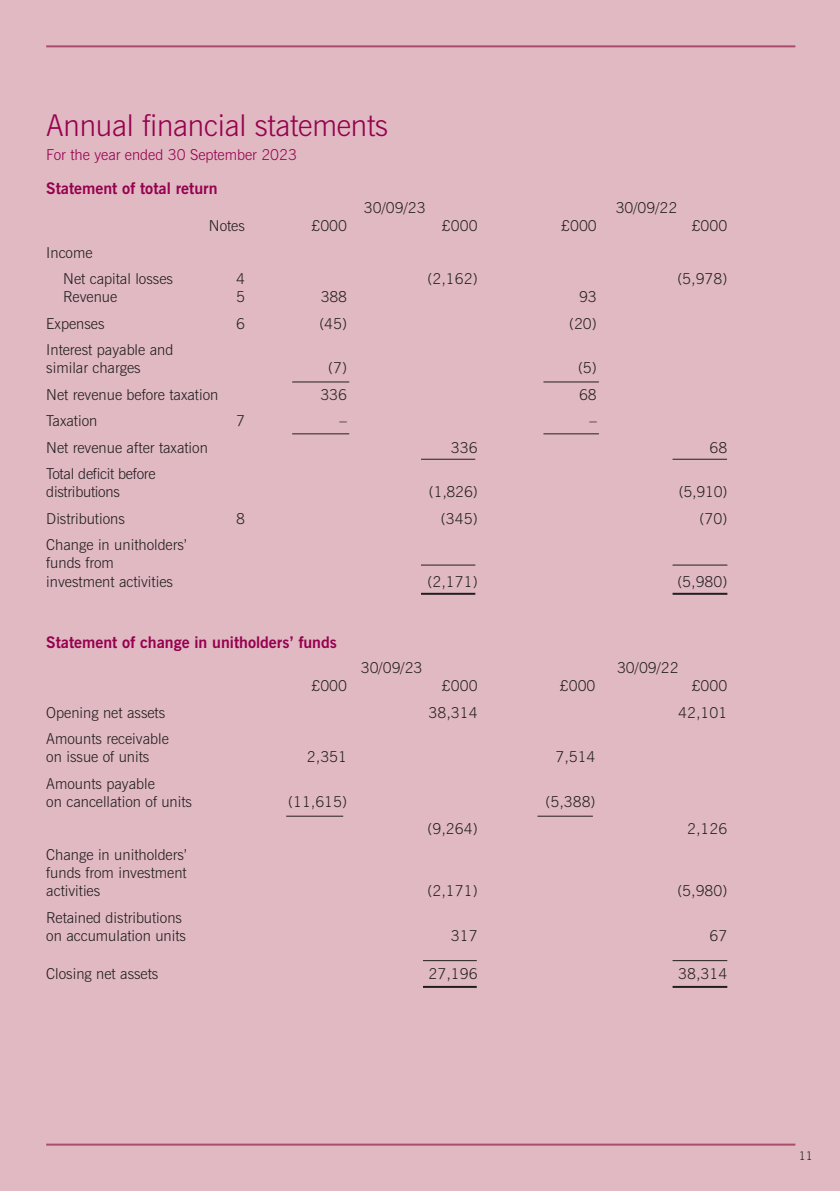
<style>
.page{position:relative;width:840px;height:1191px;background:#fff}
.page>*{position:absolute;margin:0;border:0;box-sizing:border-box;transform-origin:0 0}
.t1{font:300 30px "News Gothic BT";letter-spacing:-.01em;color:#96014e}
.t2{font:700 16px "News Gothic BT";color:#96014e}
.t3{font:300 15px/18px "News Gothic BT";color:#231f20}
.t4{font:300 15px "News Gothic BT";color:#96014e}
.t5{font:300 12px "News Gothic BT";color:#231f20}
</style>
<div class="page">
<div style="left:0;top:0;width:839px;height:1191px;background:#e0b9c3"></div>
<hr style="left:46px;top:45px;width:748px;height:2px;background:#ab4b6d">
<hr style="left:46px;top:1143px;width:748px;height:2px;background:#ab4b6d">
<hr style="left:672px;top:564px;width:55px;height:1px;background:#231f20">
<hr style="left:543px;top:381px;width:55px;height:1px;background:#231f20">
<hr style="left:292px;top:381px;width:57px;height:1px;background:#231f20">
<hr style="left:543px;top:433px;width:55px;height:1px;background:#231f20">
<hr style="left:292px;top:433px;width:57px;height:1px;background:#231f20">
<hr style="left:672px;top:459px;width:54px;height:1px;background:#231f20">
<hr style="left:421px;top:459px;width:54px;height:1px;background:#231f20">
<hr style="left:537px;top:815px;width:55px;height:1px;background:#231f20">
<hr style="left:286px;top:815px;width:57px;height:1px;background:#231f20">
<hr style="left:672px;top:593px;width:55px;height:2px;background:#231f20">
<hr style="left:421px;top:564px;width:54px;height:1px;background:#231f20">
<hr style="left:421px;top:593px;width:54px;height:2px;background:#231f20">
<hr style="left:672px;top:960px;width:55px;height:1px;background:#231f20">
<hr style="left:672px;top:986px;width:54px;height:2px;background:#231f20">
<hr style="left:423px;top:960px;width:53px;height:1px;background:#231f20">
<hr style="left:423px;top:986px;width:53px;height:2px;background:#231f20">
<h1 class="t1" style="left:46px;top:114px;width:343px">Annual financial statements</h1>
<p class="t4" style="left:46px;top:149px;width:252px">For the year ended 30 September 2023</p>
<p class="t2" style="left:46px;top:179px;width:173px">Statement of total return</p>
<p class="t3" style="left:364px;top:200px;width:63px">30/09/23</p>
<p class="t3" style="left:615px;top:200px;width:63px">30/09/22</p>
<p class="t3" style="left:209px;top:218px;width:37px">Notes</p>
<p class="t3" style="left:311px;top:218px;width:37px">£000</p>
<p class="t3" style="left:441px;top:218px;width:37px">£000</p>
<p class="t3" style="left:561px;top:218px;width:37px">£000</p>
<p class="t3" style="left:691px;top:218px;width:37px">£000</p>
<p class="t3" style="left:63px;top:240px;width:111px;line-height:26.6px;text-indent:-17px">Income<br>Net capital losses</p>
<p class="t3" style="left:236px;top:271px;width:10px">4</p>
<p class="t3" style="left:427px;top:271px;width:51px">(2,162)</p>
<p class="t3" style="left:677px;top:271px;width:51px">(5,978)</p>
<p class="t3" style="left:63px;top:289px;width:55px">Revenue</p>
<p class="t3" style="left:236px;top:289px;width:10px">5</p>
<p class="t3" style="left:320px;top:289px;width:28px">388</p>
<p class="t3" style="left:579px;top:289px;width:19px">93</p>
<p class="t3" style="left:46px;top:316px;width:60px">Expenses</p>
<p class="t3" style="left:236px;top:316px;width:10px">6</p>
<p class="t3" style="left:319px;top:316px;width:29px">(45)</p>
<p class="t3" style="left:568px;top:316px;width:29px">(20)</p>
<p class="t3" style="left:46px;top:342px;width:128px">Interest payable and similar charges</p>
<p class="t3" style="left:328px;top:360px;width:20px">(7)</p>
<p class="t3" style="left:577px;top:360px;width:20px">(5)</p>
<p class="t3" style="left:46px;top:387px;width:173px">Net revenue before taxation</p>
<p class="t3" style="left:320px;top:387px;width:28px">336</p>
<p class="t3" style="left:578px;top:387px;width:19px">68</p>
<p class="t3" style="left:46px;top:413px;width:53px">Taxation</p>
<p class="t3" style="left:236px;top:413px;width:10px">7</p>
<p class="t3" style="left:339px;top:413px;width:9px">–</p>
<p class="t3" style="left:589px;top:413px;width:9px">–</p>
<p class="t3" style="left:46px;top:440px;width:163px">Net revenue after taxation</p>
<p class="t3" style="left:450px;top:440px;width:28px">336</p>
<p class="t3" style="left:709px;top:440px;width:19px">68</p>
<p class="t3" style="left:46px;top:466px;width:111px">Total deficit before distributions</p>
<p class="t3" style="left:428px;top:484px;width:50px">(1,826)</p>
<p class="t3" style="left:678px;top:484px;width:50px">(5,910)</p>
<p class="t3" style="left:46px;top:511px;width:80px">Distributions</p>
<p class="t3" style="left:236px;top:511px;width:10px">8</p>
<p class="t3" style="left:440px;top:511px;width:38px">(345)</p>
<p class="t3" style="left:699px;top:511px;width:29px">(70)</p>
<p class="t3" style="left:46px;top:537px;width:142px">Change in unitholders’ funds from<br>investment activities</p>
<p class="t3" style="left:427px;top:573px;width:51px">(2,171)</p>
<p class="t3" style="left:677px;top:573px;width:51px">(5,980)</p>
<p class="t2" style="left:46px;top:633px;width:292px">Statement of change in unitholders’ funds</p>
<p class="t3" style="left:360px;top:660px;width:63px">30/09/23</p>
<p class="t3" style="left:616px;top:660px;width:63px">30/09/22</p>
<p class="t3" style="left:311px;top:678px;width:37px">£000</p>
<p class="t3" style="left:441px;top:678px;width:37px">£000</p>
<p class="t3" style="left:559px;top:678px;width:37px">£000</p>
<p class="t3" style="left:691px;top:678px;width:37px">£000</p>
<p class="t3" style="left:46px;top:705px;width:120px">Opening net assets</p>
<p class="t3" style="left:428px;top:705px;width:51px">38,314</p>
<p class="t3" style="left:678px;top:705px;width:51px">42,101</p>
<p class="t3" style="left:46px;top:731px;width:124px">Amounts receivable on issue of units</p>
<p class="t3" style="left:307px;top:749px;width:42px">2,351</p>
<p class="t3" style="left:555px;top:749px;width:42px">7,514</p>
<p class="t3" style="left:46px;top:776px;width:147px">Amounts payable<br>on cancellation of units</p>
<p class="t3" style="left:46px;top:847px;width:142px;text-align:justify">Change in unitholders’ funds from investment activities</p>
<p class="t3" style="left:46px;top:909px;width:141px">Retained distributions on accumulation units</p>
<p class="t3" style="left:288px;top:794px;width:60px">(11,615)</p>
<p class="t3" style="left:545px;top:794px;width:51px">(5,388)</p>
<p class="t3" style="left:427px;top:820px;width:51px">(9,264)</p>
<p class="t3" style="left:686px;top:820px;width:42px">2,126</p>
<p class="t3" style="left:427px;top:883px;width:51px">(2,171)</p>
<p class="t3" style="left:677px;top:883px;width:51px">(5,980)</p>
<p class="t3" style="left:450px;top:927px;width:28px">317</p>
<p class="t3" style="left:709px;top:927px;width:19px">67</p>
<p class="t3" style="left:46px;top:965px;width:113px">Closing net assets</p>
<p class="t3" style="left:428px;top:965px;width:51px">27,196</p>
<p class="t3" style="left:678px;top:965px;width:51px">38,314</p>
<p class="t5" style="left:798px;top:1151px;width:16px">11</p>
</div>
